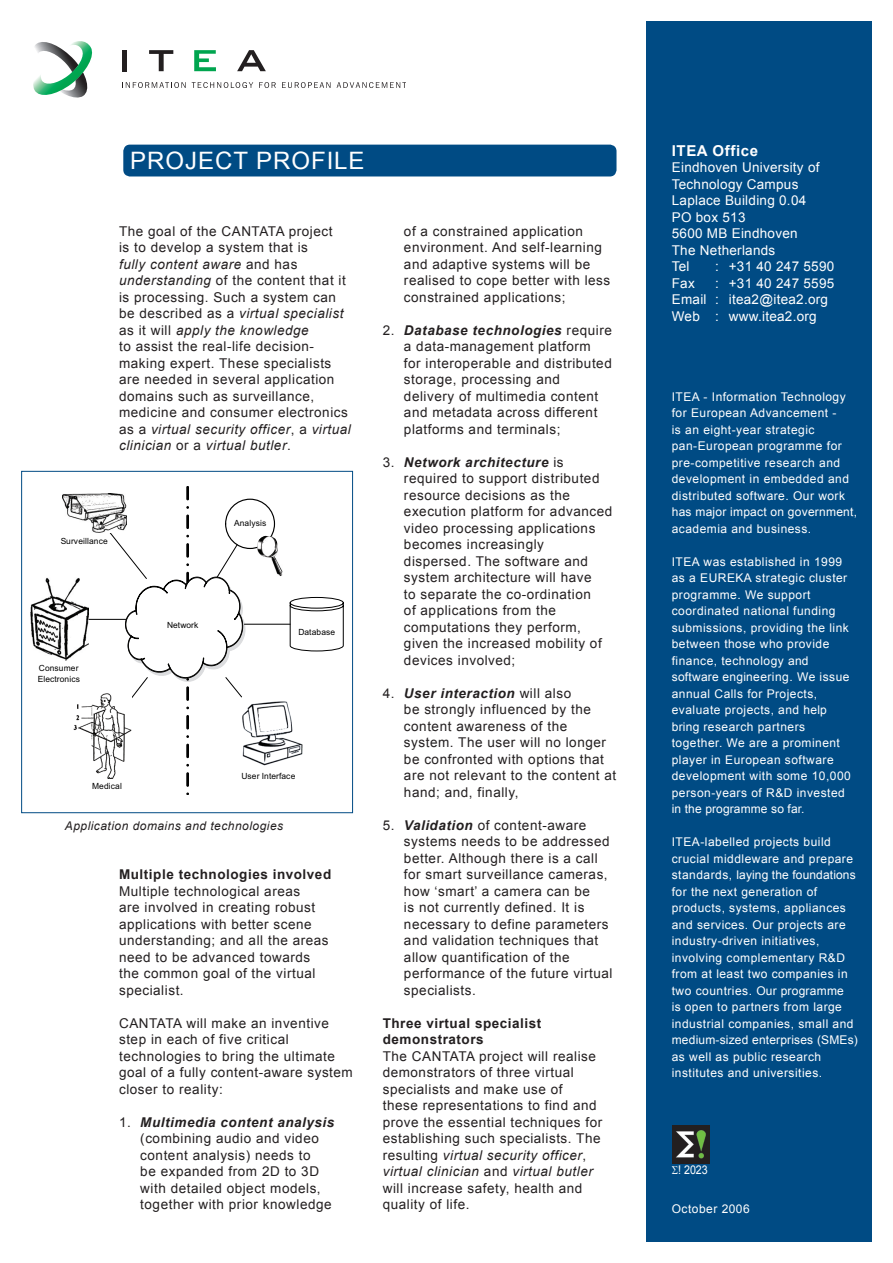
<style>
.page{position:relative;width:893px;height:1263px;background:#fff}
.page>*{position:absolute;margin:0;border:0;box-sizing:border-box;transform-origin:0 0}
.t1{font:24px "Arial";letter-spacing:.04em;color:#fff}
.t2{font:700 15px "Arial";letter-spacing:.04em;color:#fff}
.t3{font:13.5px/16.5px "Arial";letter-spacing:.04em;color:#231f20}
.t4{font:13.5px/16.5px "Arial";letter-spacing:.02em;color:#fff}
.t5{font:700 13.5px/16.5px "Arial";letter-spacing:.04em;color:#231f20}
.t6{font:12px/16.5px "Arial";letter-spacing:.04em;color:#fff}
.t7{font:italic 12px "Arial";letter-spacing:.04em;color:#231f20}
.t8{font:12px "Arial";letter-spacing:.04em;color:#fff;scale:.89 1}
.t9{font:8.55px/10.5px "Arial";letter-spacing:.015em;color:#000}
.s1{font-style:italic}
.s2{font-weight:700;font-style:italic}
</style>
<div class="page">
<div style="left:646px;top:21px;width:226px;height:1221px;background:#004b84"></div>
<div style="left:123px;top:145px;width:493px;height:31px;background:#004b84;border-radius:7px"></div>
<svg style="left:122px;top:82px;width:64px;height:6px"></svg>
<svg style="left:192px;top:82px;width:61px;height:6px"></svg>
<svg style="left:259px;top:82px;width:17px;height:6px"></svg>
<svg style="left:282px;top:82px;width:48px;height:6px"></svg>
<svg style="left:337px;top:82px;width:69px;height:6px"></svg>
<div style="left:122px;top:50px;width:5px;height:21px;background:#231f20"></div>
<svg style="left:149px;top:50px;width:24px;height:21px"></svg>
<svg style="left:237px;top:50px;width:29px;height:21px"></svg>
<svg style="left:194px;top:50px;width:22px;height:21px"></svg>
<svg style="left:33px;top:41px;width:60px;height:57px"></svg>
<div style="left:21px;top:471px;width:332px;height:342px;border:1px solid #004b84"></div>
<img style="left:242px;top:701px;width:61px;height:65px">
<svg style="left:187px;top:773px;width:2px;height:13px"></svg>
<svg style="left:187px;top:744px;width:2px;height:14px"></svg>
<svg style="left:187px;top:715px;width:2px;height:14px"></svg>
<svg style="left:187px;top:486px;width:2px;height:14px"></svg>
<img style="left:31px;top:578px;width:57px;height:82px">
<img style="left:62px;top:493px;width:65px;height:28px">
<img style="left:74px;top:700px;width:58px;height:79px">
<svg style="left:88px;top:515px;width:256px;height:185px"></svg>
<img style="left:672px;top:1125px;width:37px;height:38px">
<h1 class="t1" style="left:130px;top:145px;width:236px">PROJECT PROFILE</h1>
<p class="t3" style="left:119px;top:223px;width:233px">The goal of the CANTATA project<br>is to develop a system that is<br><span class="s1">fully content aware</span> and has <span class="s1">understanding</span> of the content that it is processing. Such a system can be described as a <span class="s1">virtual specialist </span>as it will <span class="s1">apply the knowledge<br></span>to assist the real-life decision&shy;making expert. These specialists are needed in several application domains such as surveillance, medicine and consumer electronics as a <span class="s1">virtual security officer</span>, a <span class="s1">virtual clinician</span> or a <span class="s1">virtual butler</span>.</p>
<p class="t9" style="left:61px;top:536px;width:49px">Surveillance</p>
<p class="t9" style="left:38px;top:663px;width:44px">Consumer<br>Electronics</p>
<p class="t9" style="left:92px;top:781px;width:31px">Medical</p>
<p class="t9" style="left:234px;top:518px;width:34px">Analysis</p>
<p class="t9" style="left:167px;top:620px;width:33px">Network</p>
<p class="t9" style="left:298px;top:627px;width:38px">Database</p>
<p class="t9" style="left:241px;top:771px;width:56px">User Interface</p>
<p class="t7" style="left:65px;top:818px;width:220px">Application domains and technologies</p>
<p class="t5" style="left:119px;top:866px;width:214px">Multiple technologies involved</p>
<p class="t3" style="left:119px;top:883px;width:211px">Multiple technological areas<br>are involved in creating robust applications with better scene understanding; and all the areas need to be advanced towards the common goal of the virtual specialist.</p>
<p class="t3" style="left:119px;top:1015px;width:235px">CANTATA will make an inventive step in each of five critical technologies to bring the ultimate goal of a fully content-aware system closer to reality:</p>
<p class="t3" style="left:140px;top:1114px;width:196px;text-indent:-21px">1. <span class="s2">Multimedia content analysis </span>(combining audio and video content analysis) needs to<br>be expanded from 2D to 3D with detailed object models, together with prior knowledge</p>
<p class="t3" style="left:404px;top:223px;width:208px">of a constrained application environment. And self-learning and adaptive systems will be realised to cope better with less constrained applications;</p>
<p class="t3" style="left:404px;top:322px;width:209px;text-indent:-21px">2. <span class="s2">Database technologies</span> require a data-management platform<br>for interoperable and distributed storage, processing and delivery of multimedia content and metadata across different platforms and terminals;</p>
<p class="t3" style="left:404px;top:454px;width:210px;text-indent:-21px">3. <span class="s2">Network architecture</span> is required to support distributed resource decisions as the execution platform for advanced video processing applications becomes increasingly dispersed. The software and system architecture will have<br>to separate the co-ordination<br>of applications from the computations they perform, given the increased mobility of devices involved;</p>
<p class="t3" style="left:404px;top:685px;width:214px;text-indent:-21px">4. <span class="s2">User interaction</span> will also<br>be strongly influenced by the content awareness of the system. The user will no longer be confronted with options that are not relevant to the content at hand; and, finally,</p>
<p class="t3" style="left:404px;top:817px;width:210px;text-indent:-21px">5. <span class="s2">Validation</span> of content-aware systems needs to be addressed better. Although there is a call for smart surveillance cameras, how ‘smart’ a camera can be<br>is not currently defined. It is necessary to define parameters and validation techniques that allow quantification of the performance of the future virtual specialists.</p>
<p class="t5" style="left:383px;top:1015px;width:160px">Three virtual specialist demonstrators</p>
<p class="t3" style="left:383px;top:1048px;width:221px">The CANTATA project will realise demonstrators of three virtual specialists and make use of<br>these representations to find and prove the essential techniques for establishing such specialists. The resulting <span class="s1">virtual security officer</span>, <span class="s1">virtual clinician</span> and <span class="s1">virtual butler </span>will increase safety, health and quality of life.</p>
<p class="t2" style="left:672px;top:140px;width:88px">ITEA Office</p>
<p class="t4" style="left:672px;top:159px;width:149px">Eindhoven University of<br>Technology Campus<br>Laplace Building 0.04<br>PO box 513<br>5600 MB Eindhoven<br>The Netherlands<br>Tel</p>
<p class="t4" style="left:715px;top:258px;width:120px">: +31 40 247 5590</p>
<p class="t4" style="left:672px;top:275px;width:164px;text-indent:43px">: +31 40 247 5595<br>Email : itea2@itea2.org<br>Web : www.itea2.org</p>
<p class="t4" style="left:672px;top:275px;width:25px">Fax</p>
<p class="t6" style="left:672px;top:388px;width:187px">ITEA - Information Technology for European Advancement -<br>is an eight-year strategic pan-European programme for pre-competitive research and development in embedded and distributed software. Our work has major impact on government, academia and business.</p>
<p class="t6" style="left:672px;top:553px;width:181px">ITEA was established in 1999 as a EUREKA strategic cluster programme. We support coordinated national funding submissions, providing the link between those who provide finance, technology and software engineering. We issue annual Calls for Projects, evaluate projects, and help bring research partners together. We are a prominent player in European software development with some 10,000 person-years of R&amp;D invested in the programme so far.</p>
<p class="t6" style="left:672px;top:834px;width:188px">ITEA-labelled projects build crucial middleware and prepare standards, laying the foundations for the next generation of products, systems, appliances and services. Our projects are industry-driven initiatives, involving complementary R&amp;D from at least two companies in two countries. Our programme<br>is open to partners from large industrial companies, small and medium-sized enterprises (SMEs) as well as public research institutes and universities.</p>
<p class="t8" style="left:678px;top:1162px;width:35px">! 2023</p>
<p class="t6" style="left:672px;top:1200px;width:79px">October 2006</p>
</div>
